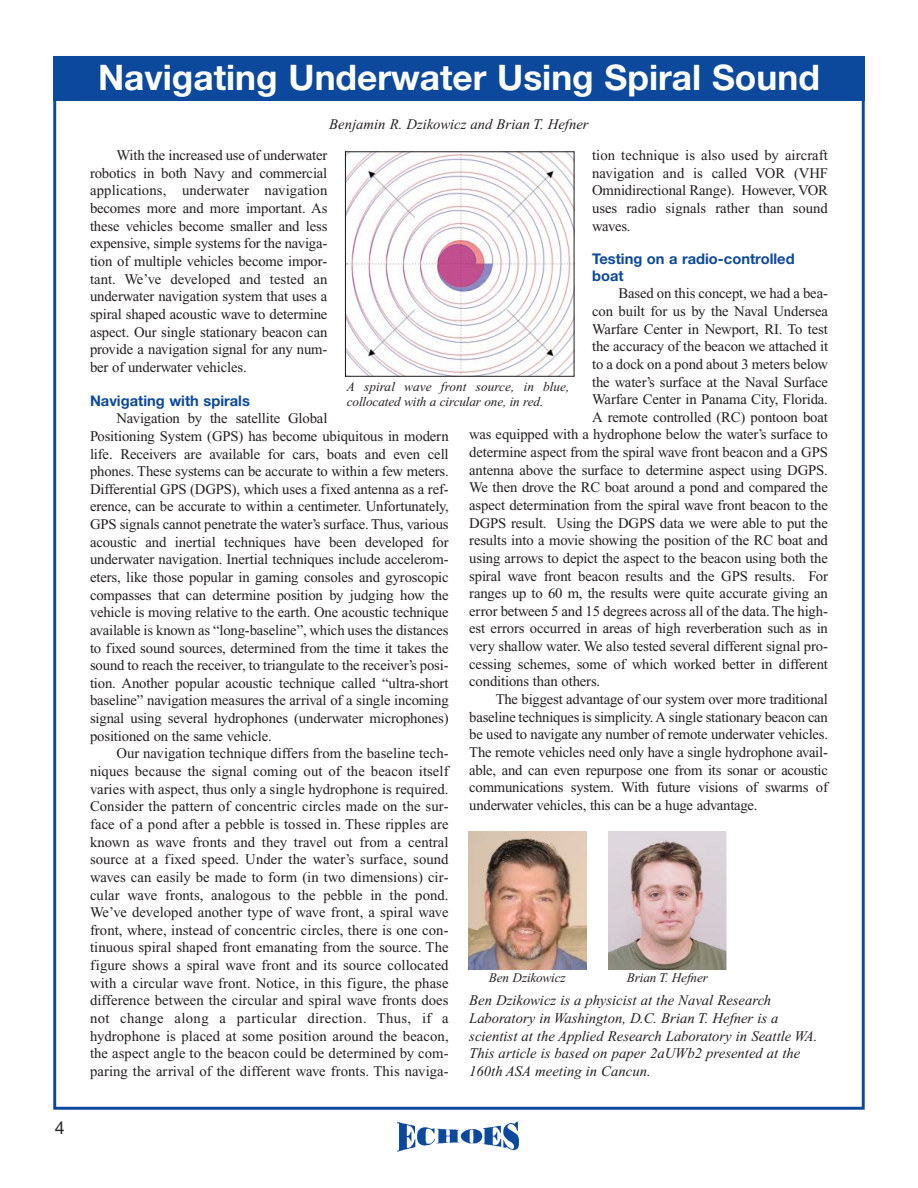
<style>
.page{position:relative;width:918px;height:1188px;background:#fff}
.page>*{position:absolute;margin:0;border:0;box-sizing:border-box;transform-origin:0 0}
.t1{font:700 35.25px "Helvetica Neue";color:#fff}
.t2{font:17.7px "Helvetica Neue";color:#231f20}
.t3{font:14.7px/17.7px "Times New Roman";letter-spacing:-.01em;color:#231f20;text-align:justify}
.t4{font:italic 14.7px/17.7px "Times New Roman";color:#231f20}
.t5{font:700 14.7px/16.2px "Helvetica Neue";color:#0c499c}
.t6{font:italic 13.2px/14.7px "Times New Roman";letter-spacing:-.01em;color:#231f20}
</style>
<div class="page">
<div style="left:53px;top:56px;width:812px;height:44px;background:#0c499c"></div>
<img style="left:397px;top:1121px;width:122px;height:30px">
<img style="left:347px;top:153px;width:225px;height:222px">
<div style="left:345px;top:151px;width:229px;height:226px;border:1px solid #231f20"></div>
<img style="left:469px;top:832px;width:117px;height:138px">
<img style="left:608px;top:832px;width:118px;height:138px">
<p class="t2" style="left:55px;top:1121px;width:11px">4</p>
<h1 class="t1" style="left:98px;top:65px;width:723px">Navigating Underwater Using Spiral Sound</h1>
<p class="t4" style="left:329px;top:117px;width:261px">Benjamin R. Dzikowicz and Brian T. Hefner</p>
<p class="t3" style="left:90px;top:148px;width:239px;text-indent:26px">With the increased use of underwater robotics in both Navy and commercial applications, underwater navigation becomes more and more important. As these vehicles become smaller and less expensive, simple systems for the naviga&shy;tion of multiple vehicles become impor&shy;tant. We’ve developed and tested an underwater navigation system that uses a spiral shaped acoustic wave to determine aspect. Our single stationary beacon can provide a navigation signal for any num&shy;ber of underwater vehicles.</p>
<p class="t5" style="left:90px;top:394px;width:161px">Navigating with spirals</p>
<p class="t3" style="left:90px;top:411px;width:360px;text-align:left;text-indent:26px">Navigation by the satellite Global<br>Positioning System (GPS) has become ubiquitous in modern life. Receivers are available for cars, boats and even cell phones. These systems can be accurate to within a few meters.<br>Differential GPS (DGPS), which uses a fixed antenna as a ref&shy;erence, can be accurate to within a centimeter. Unfortunately, GPS signals cannot penetrate the water’s surface. Thus, various acoustic and inertial techniques have been developed for underwater navigation. Inertial techniques include accelerom&shy;eters, like those popular in gaming consoles and gyroscopic compasses that can determine position by judging how the vehicle is moving relative to the earth. One acoustic technique available is known as “long-baseline”, which uses the distances to fixed sound sources, determined from the time it takes the sound to reach the receiver, to triangulate to the receiver’s posi&shy;tion. Another popular acoustic technique called “ultra-short baseline” navigation measures the arrival of a single incoming signal using several hydrophones (underwater microphones) positioned on the same vehicle.</p>
<p class="t3" style="left:90px;top:746px;width:360px;text-indent:26px">Our navigation technique differs from the baseline tech&shy;niques because the signal coming out of the beacon itself varies with aspect, thus only a single hydrophone is required.<br>Consider the pattern of concentric circles made on the sur&shy;face of a pond after a pebble is tossed in. These ripples are known as wave fronts and they travel out from a central source at a fixed speed. Under the water’s surface, sound waves can easily be made to form (in two dimensions) cir&shy;cular wave fronts, analogous to the pebble in the pond.<br>We’ve developed another type of wave front, a spiral wave front, where, instead of concentric circles, there is one con&shy;tinuous spiral shaped front emanating from the source. The figure shows a spiral wave front and its source collocated with a circular wave front. Notice, in this figure, the phase difference between the circular and spiral wave fronts does not change along a particular direction. Thus, if a hydrophone is placed at some position around the beacon, the aspect angle to the beacon could be determined by com&shy;paring the arrival of the different wave fronts. This naviga-</p>
<p class="t3" style="left:592px;top:148px;width:237px">tion technique is also used by aircraft navigation and is called VOR (VHF Omnidirectional Range). However, VOR uses radio signals rather than sound waves.</p>
<p class="t5" style="left:592px;top:252px;width:204px">Testing on a radio-controlled boat</p>
<p class="t3" style="left:619px;top:286px;width:211px">Based on this concept, we had a bea-</p>
<p class="t3" style="left:592px;top:304px;width:237px">con built for us by the Naval Undersea</p>
<p class="t3" style="left:592px;top:321px;width:237px">Warfare Center in Newport, RI. To test</p>
<p class="t3" style="left:592px;top:339px;width:238px">the accuracy of the beacon we attached it</p>
<p class="t3" style="left:592px;top:356px;width:237px">to a dock on a pond about 3 meters below</p>
<p class="t3" style="left:592px;top:374px;width:237px">the water’s surface at the Naval Surface</p>
<p class="t3" style="left:592px;top:392px;width:237px">Warfare Center in Panama City, Florida.</p>
<p class="t3" style="left:592px;top:409px;width:237px">A remote controlled (RC) pontoon boat</p>
<p class="t3" style="left:469px;top:427px;width:360px">was equipped with a hydrophone below the water’s surface to</p>
<p class="t3" style="left:469px;top:445px;width:360px">determine aspect from the spiral wave front beacon and a GPS</p>
<p class="t3" style="left:469px;top:462px;width:360px">antenna above the surface to determine aspect using DGPS.</p>
<p class="t3" style="left:469px;top:480px;width:360px">We then drove the RC boat around a pond and compared the</p>
<p class="t3" style="left:469px;top:498px;width:360px">aspect determination from the spiral wave front beacon to the</p>
<p class="t3" style="left:469px;top:515px;width:360px">DGPS result. Using the DGPS data we were able to put the</p>
<p class="t3" style="left:469px;top:533px;width:360px">results into a movie showing the position of the RC boat and</p>
<p class="t3" style="left:469px;top:551px;width:360px">using arrows to depict the aspect to the beacon using both the</p>
<p class="t3" style="left:469px;top:568px;width:360px">spiral wave front beacon results and the GPS results. For</p>
<p class="t3" style="left:469px;top:586px;width:360px">ranges up to 60 m, the results were quite accurate giving an</p>
<p class="t3" style="left:469px;top:603px;width:360px">error between 5 and 15 degrees across all of the data. The high-</p>
<p class="t3" style="left:469px;top:621px;width:360px">est errors occurred in areas of high reverberation such as in</p>
<p class="t3" style="left:469px;top:639px;width:360px">very shallow water. We also tested several different signal pro-</p>
<p class="t3" style="left:469px;top:656px;width:360px">cessing schemes, some of which worked better in different</p>
<p class="t3" style="left:469px;top:674px;width:132px">conditions than others.</p>
<p class="t3" style="left:496px;top:692px;width:334px">The biggest advantage of our system over more traditional</p>
<p class="t3" style="left:469px;top:709px;width:360px">baseline techniques is simplicity. A single stationary beacon can</p>
<p class="t3" style="left:469px;top:727px;width:360px">be used to navigate any number of remote underwater vehicles.</p>
<p class="t3" style="left:469px;top:745px;width:360px">The remote vehicles need only have a single hydrophone avail-</p>
<p class="t3" style="left:469px;top:762px;width:360px">able, and can even repurpose one from its sonar or acoustic</p>
<p class="t3" style="left:469px;top:780px;width:360px">communications system. With future visions of swarms of</p>
<p class="t3" style="left:469px;top:797px;width:290px">underwater vehicles, this can be a huge advantage.</p>
<p class="t6" style="left:347px;top:381px;width:224px">A spiral wave front source, in blue, collocated with a circular one, in red.</p>
<p class="t6" style="left:489px;top:972px;width:78px">Ben Dzikowicz</p>
<p class="t6" style="left:627px;top:972px;width:82px">Brian T. Hefner</p>
<p class="t4" style="left:469px;top:993px;width:350px">Ben Dzikowicz is a physicist at the Naval Research Laboratory in Washington, D.C. Brian T. Hefner is a scientist at the Applied Research Laboratory in Seattle WA.<br>This article is based on paper 2aUWb2 presented at the 160th ASA meeting in Cancun.</p>
</div>
